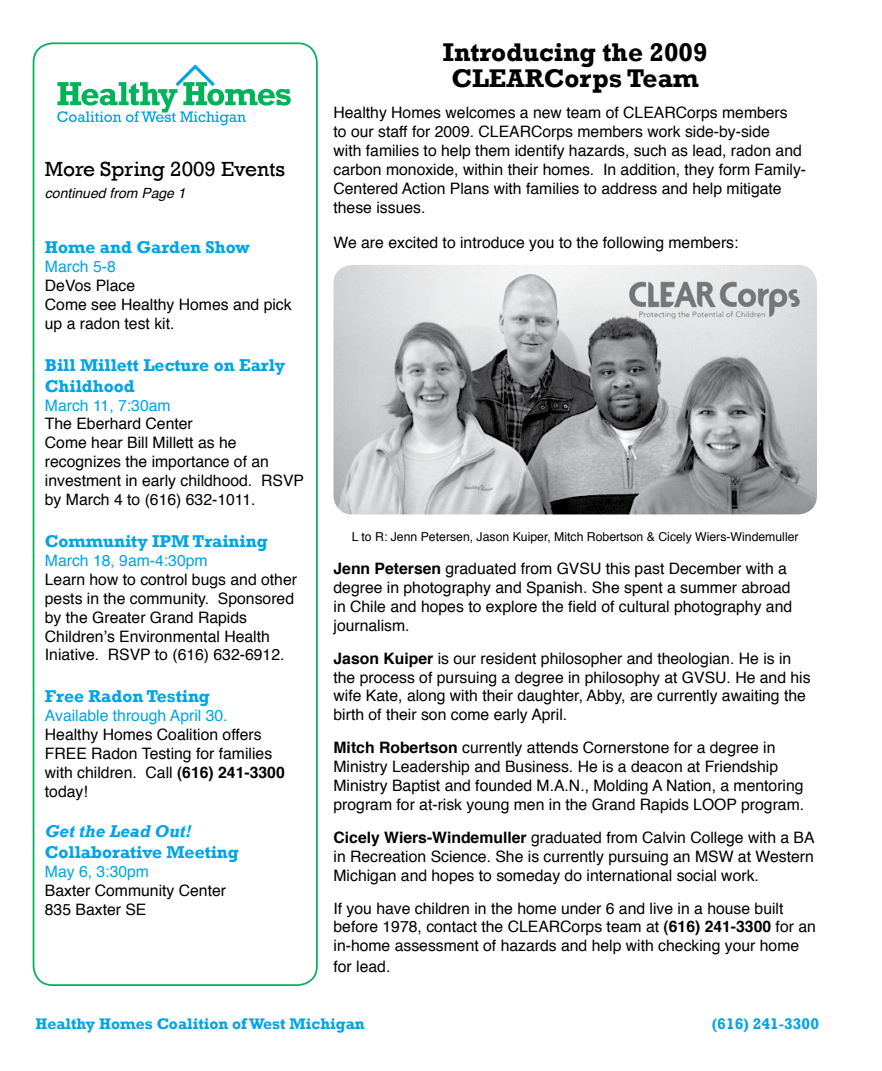
<style>
.page{position:relative;width:882px;height:1071px;background:#fff}
.page>*{position:absolute;margin:0;border:0;box-sizing:border-box;transform-origin:0 0}
.t1{font:700 26.25px/26.2px "Rockwell";color:#000;text-align:center}
.t2{font:21px "Rockwell";color:#000}
.t3{font:700 17.5px/21px "Rockwell";color:#00a4e4}
.t4{font:italic 700 17.5px "Rockwell";color:#00a4e4}
.t5{font:15.75px/18.9px "Helvetica";color:#000}
.t6{font:15.75px "Helvetica";color:#00a4e4}
.t7{font:700 15.75px "Rockwell";color:#00a4e4}
.t8{font:italic 14px "Helvetica";color:#000}
.t9{font:12.25px "Helvetica";color:#000}
.s1{font-weight:700}
</style>
<div class="page">
<div style="left:33px;top:42px;width:285px;height:944px;border:2px solid #00b259;border-radius:19px"></div>
<svg style="left:57px;top:64px;width:234px;height:61px"></svg>
<img style="left:334px;top:265px;width:483px;height:249px">
<img style="left:626px;top:274px;width:176px;height:46px">
<h2 class="t2" style="left:45px;top:157px;width:242px">More Spring 2009 Events</h2>
<p class="t8" style="left:45px;top:182px;width:142px">continued from Page 1</p>
<p class="t3" style="left:45px;top:237px;width:206px">Home and Garden Show</p>
<p class="t6" style="left:45px;top:254px;width:72px">March 5-8</p>
<p class="t5" style="left:45px;top:276px;width:248px">DeVos Place<br>Come see Healthy Homes and pick up a radon test kit.</p>
<p class="t3" style="left:45px;top:354px;width:242px">Bill Millett Lecture on Early<br>Childhood</p>
<p class="t6" style="left:45px;top:393px;width:127px">March 11, 7:30am</p>
<p class="t5" style="left:45px;top:415px;width:261px">The Eberhard Center<br>Come hear Bill Millett as he recognizes the importance of an investment in early childhood. RSVP by March 4 to (616) 632-1011.</p>
<p class="t3" style="left:45px;top:531px;width:224px">Community IPM Training</p>
<p class="t6" style="left:45px;top:548px;width:164px">March 18, 9am-4:30pm</p>
<p class="t5" style="left:45px;top:570px;width:254px">Learn how to control bugs and other pests in the community. Sponsored by the Greater Grand Rapids<br>Children’s Environmental Health<br>Iniative. RSVP to (616) 632-6912.</p>
<p class="t3" style="left:45px;top:686px;width:167px">Free Radon Testing</p>
<p class="t6" style="left:45px;top:704px;width:184px">Available through April 30.</p>
<p class="t5" style="left:45px;top:726px;width:241px">Healthy Homes Coalition offers<br>FREE Radon Testing for families with children. Call <span class="s1">(616) 241-3300 </span>today!</p>
<p class="t4" style="left:45px;top:821px;width:148px">Get the Lead Out!</p>
<p class="t3" style="left:45px;top:842px;width:195px">Collaborative Meeting</p>
<p class="t6" style="left:45px;top:859px;width:106px">May 6, 3:30pm</p>
<p class="t5" style="left:45px;top:881px;width:183px">Baxter Community Center<br>835 Baxter SE</p>
<h1 class="t1" style="left:443px;top:39px;width:266px">Introducing the 2009<br>CLEARCorps Team</h1>
<p class="t5" style="left:334px;top:104px;width:474px">Healthy Homes welcomes a new team of CLEARCorps members<br>to our staff for 2009. CLEARCorps members work side-by-side<br>with families to help them identify hazards, such as lead, radon and carbon monoxide, within their homes. In addition, they form Family-Centered Action Plans with families to address and help mitigate these issues.</p>
<p class="t5" style="left:334px;top:233px;width:407px">We are excited to introduce you to the following members:</p>
<p class="t9" style="left:352px;top:527px;width:448px">L to R: Jenn Petersen, Jason Kuiper, Mitch Robertson &amp; Cicely Wiers-Windemuller</p>
<p class="t5" style="left:334px;top:560px;width:460px"><span class="s1">Jenn Petersen</span> graduated from GVSU this past December with a degree in photography and Spanish. She spent a summer abroad in Chile and hopes to explore the field of cultural photography and journalism.</p>
<p class="t5" style="left:334px;top:649px;width:479px"><span class="s1">Jason Kuiper</span> is our resident philosopher and theologian. He is in the process of pursuing a degree in philosophy at GVSU. He and his wife Kate, along with their daughter, Abby, are currently awaiting the birth of their son come early April.</p>
<p class="t5" style="left:334px;top:739px;width:472px"><span class="s1">Mitch Robertson</span> currently attends Cornerstone for a degree in Ministry Leadership and Business. He is a deacon at Friendship Ministry Baptist and founded M.A.N., Molding A Nation, a mentoring program for at-risk young men in the Grand Rapids LOOP program.</p>
<p class="t5" style="left:334px;top:828px;width:483px;text-align:justify"><span class="s1">Cicely Wiers-Windemuller</span> graduated from Calvin College with a BA in Recreation Science. She is currently pursuing an MSW at Western Michigan and hopes to someday do international social work.</p>
<p class="t5" style="left:334px;top:899px;width:484px">If you have children in the home under 6 and live in a house built before 1978, contact the CLEARCorps team at <span class="s1">(616) 241-3300</span> for an in-home assessment of hazards and help with checking your home</p>
<p class="t5" style="left:334px;top:958px;width:58px">for lead.</p>
<p class="t7" style="left:35px;top:1014px;width:331px">Healthy Homes Coalition of West Michigan</p>
<p class="t7" style="left:712px;top:1014px;width:109px">(616) 241-3300</p>
</div>
